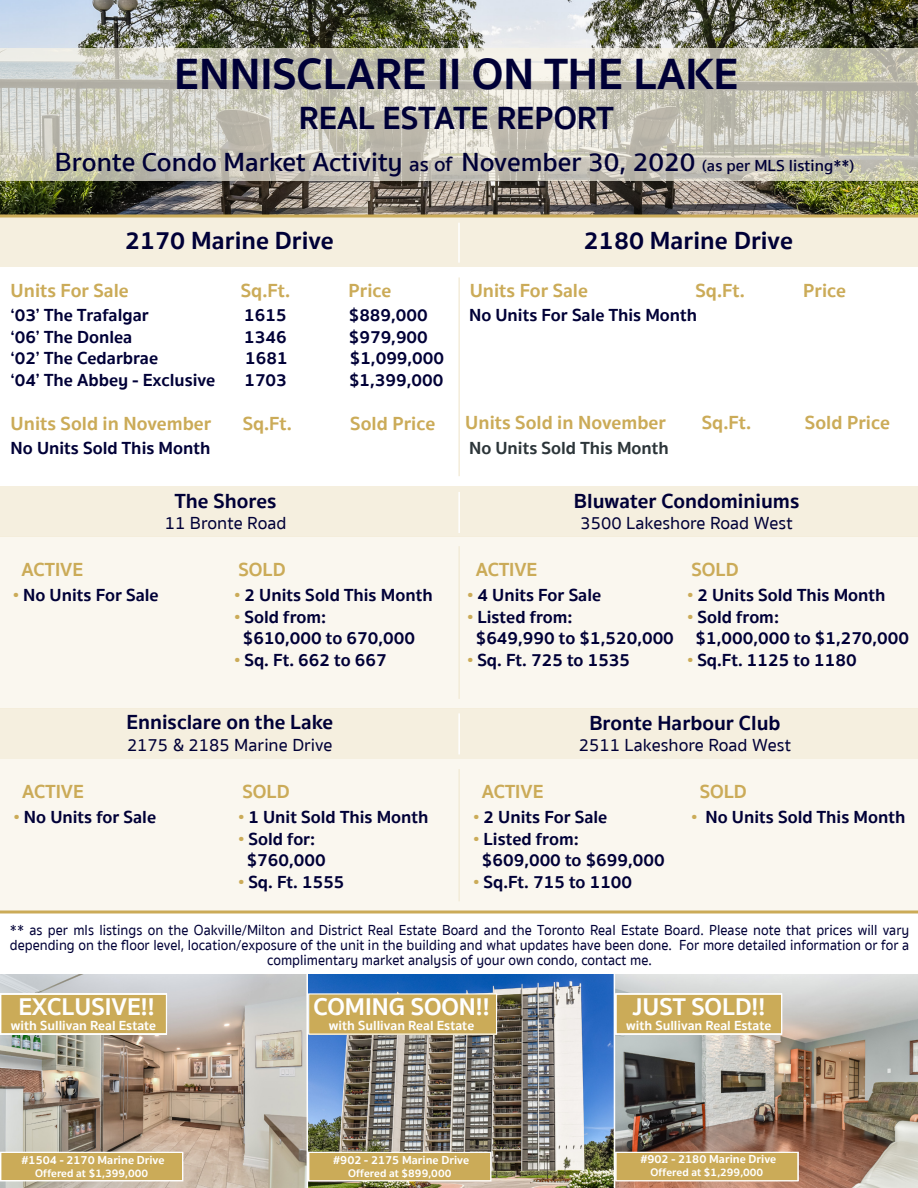
<style>
.page{position:relative;width:918px;height:1188px;background:#fff}
.page>*{position:absolute;margin:0;border:0;box-sizing:border-box;transform-origin:0 0}
.t1{font:700 45px "Sukhumvit Set";color:#000037}
.t2{font:700 33px "Sukhumvit Set";color:#000037}
.t3{font:600 27px "Sukhumvit Set";color:#000037}
.t4{font:700 25.5px "Sukhumvit Set";color:#000037}
.t5{font:700 24.9px "Sukhumvit Set";color:#fff}
.t6{font:700 21px "Sukhumvit Set";color:#000037}
.t7{font:700 19.5px "Sukhumvit Set";color:#cbab58}
.t8{font:700 18px "Sukhumvit Set";color:#000037}
.t9{font:500 18px "Sukhumvit Set";color:#000037}
.t10{font:700 18px "Sukhumvit Set";color:#2c3539}
.t11{font:500 15px/15px "Sukhumvit Set";color:#000037;text-align:center;scale:.94 1}
.t12{font:700 13.65px "Sukhumvit Set";color:#fff}
.t13{font:700 12px "Sukhumvit Set";color:#fff}
.t14{font:700 11.25px "Sukhumvit Set";color:#fff}
.s1{font-size:21px}
.s2{font-size:16.5px}
.s3{color:#cbab58}
</style>
<div class="page">
<div style="left:0;top:536px;width:918px;height:173px;background:#faf7ee"></div>
<div style="left:0;top:759px;width:918px;height:153px;background:#faf7ee"></div>
<img style="left:0;top:0;width:918px;height:214px">
<div style="left:0;top:486px;width:918px;height:50px;background:#f5efdf"></div>
<div style="left:0;top:216px;width:918px;height:50px;background:#f5efdf"></div>
<svg style="left:0;top:48px;width:918px;height:132px;background:#cbc9bc"></svg>
<div style="left:0;top:709px;width:918px;height:50px;background:#f5efdf"></div>
<hr style="left:458px;top:223px;width:2px;height:40px;background:#fff">
<hr style="left:458px;top:713px;width:2px;height:41px;background:#fff">
<svg style="left:0;top:910px;width:918px;height:4px;background:#d7be7f"></svg>
<hr style="left:458px;top:492px;width:2px;height:41px;background:#fff">
<svg style="left:0;top:214px;width:918px;height:4px;background:#c5ac6a"></svg>
<img style="left:0;top:974px;width:918px;height:214px">
<img style="left:308px;top:974px;width:306px;height:214px">
<hr style="left:614px;top:974px;width:1px;height:214px;background:#fff">
<hr style="left:306px;top:974px;width:2px;height:214px;background:#fff">
<hr style="left:458px;top:277px;width:2px;height:199px;background:#f2ead5">
<hr style="left:458px;top:546px;width:2px;height:153px;background:#f2ead5">
<hr style="left:458px;top:769px;width:2px;height:132px;background:#f2ead5">
<div style="left:1px;top:994px;width:166px;height:40px;background:#cbab58"></div>
<div style="left:0;top:993px;width:167px;height:42px;border:1px solid #fff"></div>
<div style="left:1px;top:1152px;width:182px;height:29px;background:#cbab58"></div>
<div style="left:0;top:1152px;width:183px;height:29px;border:1px solid #fff"></div>
<div style="left:309px;top:1152px;width:182px;height:29px;background:#cbab58"></div>
<div style="left:308px;top:1152px;width:184px;height:29px;border:1px solid #fff"></div>
<div style="left:616px;top:1152px;width:182px;height:29px;background:#cbab58"></div>
<div style="left:615px;top:1152px;width:184px;height:29px;border:1px solid #fff"></div>
<div style="left:616px;top:994px;width:166px;height:40px;background:#cbab58"></div>
<div style="left:615px;top:993px;width:167px;height:42px;border:1px solid #fff"></div>
<div style="left:309px;top:994px;width:188px;height:40px;background:#cbab58"></div>
<div style="left:308px;top:993px;width:189px;height:42px;border:1px solid #fff"></div>
<p class="t1" style="left:174px;top:40px;width:566px">ENNISCLARE II ON THE LAKE</p>
<p class="t2" style="left:299px;top:93px;width:316px">REAL ESTATE REPORT</p>
<p class="t3" style="left:55px;top:142px;width:801px">Bronte Condo Market Activity <span class="s1">as of</span> November 30, 2020 <span class="s2">(as per MLS listing**)</span></p>
<p class="t4" style="left:125px;top:221px;width:210px">2170 Marine Drive</p>
<p class="t4" style="left:584px;top:221px;width:211px">2180 Marine Drive</p>
<p class="t7" style="left:11px;top:275px;width:120px">Units For Sale</p>
<p class="t7" style="left:241px;top:275px;width:51px">Sq.Ft.</p>
<p class="t7" style="left:349px;top:275px;width:44px">Price</p>
<p class="t8" style="left:11px;top:301px;width:140px">‘03’ The Trafalgar</p>
<p class="t8" style="left:244px;top:301px;width:44px">1615</p>
<p class="t8" style="left:349px;top:301px;width:81px">$889,000</p>
<p class="t8" style="left:11px;top:323px;width:123px">‘06’ The Donlea</p>
<p class="t8" style="left:244px;top:323px;width:44px">1346</p>
<p class="t8" style="left:349px;top:323px;width:81px">$979,900</p>
<p class="t8" style="left:11px;top:345px;width:149px">‘02’ The Cedarbrae</p>
<p class="t8" style="left:245px;top:345px;width:44px">1681</p>
<p class="t8" style="left:350px;top:345px;width:96px">$1,099,000</p>
<p class="t8" style="left:11px;top:366px;width:206px">‘04’ The Abbey - Exclusive</p>
<p class="t8" style="left:244px;top:366px;width:44px">1703</p>
<p class="t8" style="left:349px;top:366px;width:96px">$1,399,000</p>
<p class="t7" style="left:11px;top:408px;width:202px">Units Sold in November</p>
<p class="t7" style="left:243px;top:408px;width:51px">Sq.Ft.</p>
<p class="t7" style="left:350px;top:408px;width:87px">Sold Price</p>
<p class="t8" style="left:11px;top:434px;width:201px">No Units Sold This Month</p>
<p class="t7" style="left:470px;top:275px;width:120px">Units For Sale</p>
<p class="t7" style="left:696px;top:275px;width:51px">Sq.Ft.</p>
<p class="t7" style="left:803px;top:275px;width:44px">Price</p>
<p class="t8" style="left:469px;top:301px;width:230px">No Units For Sale This Month</p>
<p class="t7" style="left:465px;top:408px;width:202px">Units Sold in November</p>
<p class="t7" style="left:702px;top:408px;width:51px">Sq.Ft.</p>
<p class="t7" style="left:805px;top:408px;width:87px">Sold Price</p>
<p class="t10" style="left:469px;top:434px;width:201px">No Units Sold This Month</p>
<p class="t6" style="left:175px;top:484px;width:103px">The Shores</p>
<p class="t9" style="left:165px;top:511px;width:123px">11 Bronte Road</p>
<p class="t6" style="left:574px;top:485px;width:227px">Bluwater Condominiums</p>
<p class="t9" style="left:581px;top:511px;width:214px">3500 Lakeshore Road West</p>
<p class="t7" style="left:22px;top:555px;width:63px">ACTIVE</p>
<p class="t8" style="left:13px;top:581px;width:147px"><span class="s3">•</span> No Units For Sale</p>
<p class="t7" style="left:239px;top:555px;width:49px">SOLD</p>
<p class="t8" style="left:235px;top:581px;width:200px"><span class="s3">•</span> 2 Units Sold This Month</p>
<p class="t8" style="left:235px;top:603px;width:93px"><span class="s3">•</span> Sold from:</p>
<p class="t8" style="left:243px;top:624px;width:174px">$610,000 to 670,000</p>
<p class="t8" style="left:235px;top:646px;width:154px"><span class="s3">•</span> Sq. Ft. 662 to 667</p>
<p class="t7" style="left:476px;top:555px;width:63px">ACTIVE</p>
<p class="t8" style="left:467px;top:581px;width:135px"><span class="s3">•</span> 4 Units For Sale</p>
<p class="t8" style="left:467px;top:603px;width:107px"><span class="s3">•</span> Listed from:</p>
<p class="t8" style="left:476px;top:624px;width:200px">$649,990 to $1,520,000</p>
<p class="t8" style="left:467px;top:646px;width:164px"><span class="s3">•</span> Sq. Ft. 725 to 1535</p>
<p class="t7" style="left:692px;top:555px;width:49px">SOLD</p>
<p class="t8" style="left:687px;top:581px;width:200px"><span class="s3">•</span> 2 Units Sold This Month</p>
<p class="t8" style="left:687px;top:603px;width:93px"><span class="s3">•</span> Sold from:</p>
<p class="t8" style="left:696px;top:624px;width:215px">$1,000,000 to $1,270,000</p>
<p class="t8" style="left:687px;top:646px;width:171px"><span class="s3">•</span> Sq.Ft. 1125 to 1180</p>
<p class="t6" style="left:126px;top:706px;width:208px">Ennisclare on the Lake</p>
<p class="t9" style="left:127px;top:733px;width:207px">2175 &amp; 2185 Marine Drive</p>
<p class="t6" style="left:589px;top:707px;width:193px">Bronte Harbour Club</p>
<p class="t9" style="left:579px;top:733px;width:214px">2511 Lakeshore Road West</p>
<p class="t7" style="left:22px;top:777px;width:63px">ACTIVE</p>
<p class="t8" style="left:14px;top:803px;width:144px"><span class="s3">•</span> No Units for Sale</p>
<p class="t7" style="left:243px;top:777px;width:49px">SOLD</p>
<p class="t8" style="left:238px;top:803px;width:192px"><span class="s3">•</span> 1 Unit Sold This Month</p>
<p class="t8" style="left:238px;top:825px;width:78px"><span class="s3">•</span> Sold for:</p>
<p class="t8" style="left:247px;top:846px;width:81px">$760,000</p>
<p class="t8" style="left:238px;top:868px;width:108px"><span class="s3">•</span> Sq. Ft. 1555</p>
<p class="t7" style="left:482px;top:777px;width:63px">ACTIVE</p>
<p class="t8" style="left:474px;top:803px;width:135px"><span class="s3">•</span> 2 Units For Sale</p>
<p class="t8" style="left:474px;top:825px;width:107px"><span class="s3">•</span> Listed from:</p>
<p class="t8" style="left:482px;top:846px;width:184px">$609,000 to $699,000</p>
<p class="t8" style="left:474px;top:868px;width:160px"><span class="s3">•</span> Sq.Ft. 715 to 1100</p>
<p class="t7" style="left:700px;top:777px;width:49px">SOLD</p>
<p class="t8" style="left:691px;top:803px;width:215px"><span class="s3">•</span> No Units Sold This Month</p>
<p class="t11" style="left:10px;top:923px;width:959px">** as per mls listings on the Oakville/Milton and District Real Estate Board and the Toronto Real Estate Board. Please note that prices will vary depending on the floor level, location/exposure of the unit in the building and what updates have been done. For more detailed information or for a complimentary market analysis of your own condo, contact me.</p>
<p class="t5" style="left:18px;top:988px;width:138px">EXCLUSIVE!!</p>
<p class="t12" style="left:11px;top:1015px;width:147px">with Sullivan Real Estate</p>
<p class="t13" style="left:22px;top:1150px;width:145px">#1504 - 2170 Marine Drive</p>
<p class="t14" style="left:35px;top:1165px;width:114px">Offered at $1,399,000</p>
<p class="t5" style="left:314px;top:988px;width:177px">COMING SOON!!</p>
<p class="t12" style="left:329px;top:1015px;width:147px">with Sullivan Real Estate</p>
<p class="t13" style="left:333px;top:1150px;width:137px">#902 - 2175 Marine Drive</p>
<p class="t14" style="left:348px;top:1165px;width:105px">Offered at $899,000</p>
<p class="t5" style="left:632px;top:988px;width:134px">JUST SOLD!!</p>
<p class="t12" style="left:626px;top:1015px;width:147px">with Sullivan Real Estate</p>
<p class="t13" style="left:640px;top:1150px;width:137px">#902 - 2180 Marine Drive</p>
<p class="t14" style="left:651px;top:1164px;width:114px">Offered at $1,299,000</p>
</div>
